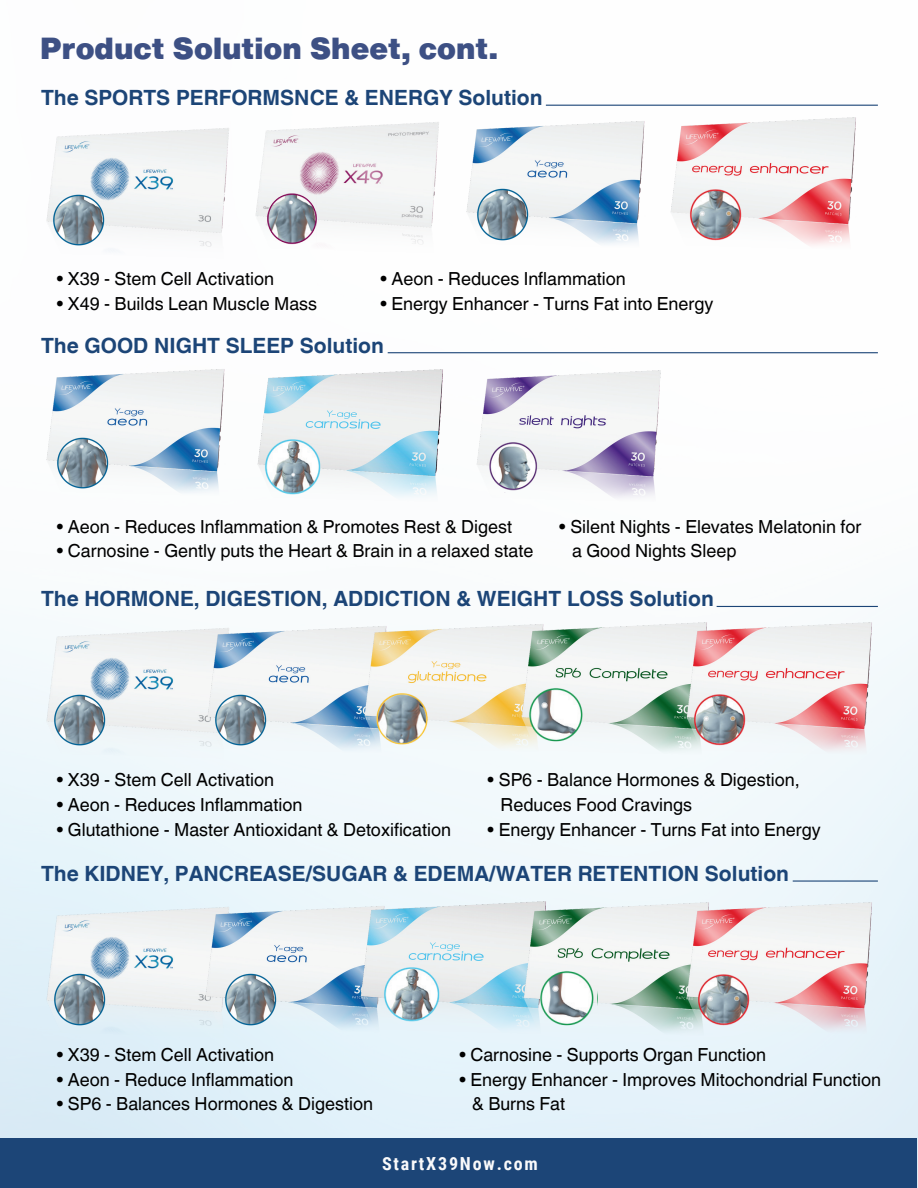
<style>
.page{position:relative;width:918px;height:1188px;background:#fff}
.page>*{position:absolute;margin:0;border:0;box-sizing:border-box;transform-origin:0 0}
.t1{font:30px "Anonymous";color:#3d5084}
.t2{font:700 21px "Helvetica World";color:#1c4577}
.t3{font:18px/24.8px "Helvetica World";color:#000}
.t4{font:700 18px "Roboto Condensed";letter-spacing:.1em;color:#fafafb}
</style>
<div class="page">
<img style="left:0;top:104px;width:918px;height:1084px">
<div style="left:1px;top:1139px;width:916px;height:49px;background:#1c4577"></div>
<img style="left:250px;top:115px;width:200px;height:199px">
<img style="left:266px;top:193px;width:54px;height:52px">
<img style="left:41px;top:122px;width:198px;height:198px">
<img style="left:51px;top:193px;width:57px;height:56px">
<img style="left:461px;top:114px;width:194px;height:161px">
<img style="left:475px;top:187px;width:57px;height:56px">
<img style="left:665px;top:110px;width:202px;height:168px">
<img style="left:688px;top:189px;width:56px;height:53px">
<img style="left:41px;top:363px;width:194px;height:161px">
<img style="left:55px;top:436px;width:57px;height:56px">
<hr style="left:388px;top:352px;width:490px;height:1px;background:#1c4577">
<img style="left:472px;top:364px;width:200px;height:166px">
<img style="left:487px;top:441px;width:53px;height:52px">
<img style="left:252px;top:363px;width:201px;height:168px">
<img style="left:264px;top:439px;width:58px;height:56px">
<img style="left:41px;top:621px;width:198px;height:198px">
<img style="left:52px;top:693px;width:57px;height:56px">
<img style="left:203px;top:619px;width:156px;height:161px">
<img style="left:213px;top:692px;width:57px;height:56px">
<hr style="left:717px;top:606px;width:161px;height:1px;background:#1c4577">
<img style="left:359px;top:618px;width:157px;height:162px">
<img style="left:375px;top:693px;width:56px;height:54px">
<img style="left:516px;top:615px;width:202px;height:169px">
<img style="left:527px;top:686px;width:59px;height:57px">
<img style="left:682px;top:616px;width:201px;height:167px">
<img style="left:692px;top:694px;width:55px;height:53px">
<hr style="left:793px;top:880px;width:85px;height:2px;background:#1c4577">
<img style="left:41px;top:901px;width:198px;height:198px">
<img style="left:52px;top:972px;width:57px;height:56px">
<img style="left:201px;top:899px;width:154px;height:161px">
<img style="left:223px;top:972px;width:57px;height:56px">
<img style="left:355px;top:895px;width:163px;height:167px">
<img style="left:383px;top:967px;width:58px;height:56px">
<img style="left:518px;top:895px;width:202px;height:169px">
<img style="left:539px;top:970px;width:58px;height:57px">
<img style="left:682px;top:895px;width:201px;height:168px">
<img style="left:697px;top:974px;width:55px;height:53px">
<hr style="left:546px;top:105px;width:332px;height:1px;background:#1c4577">
<h1 class="t1" style="left:40px;top:37px;width:460px">Product Solution Sheet, cont.</h1>
<p class="t2" style="left:41px;top:86px;width:503px">The SPORTS PERFORMSNCE &amp; ENERGY Solution</p>
<p class="t3" style="left:56px;top:266px;width:219px">• X39 - Stem Cell Activation</p>
<p class="t3" style="left:56px;top:291px;width:262px">• X49 - Builds Lean Muscle Mass</p>
<p class="t3" style="left:380px;top:266px;width:247px">• Aeon - Reduces Inflammation</p>
<p class="t3" style="left:380px;top:291px;width:335px">• Energy Enhancer - Turns Fat into Energy</p>
<p class="t2" style="left:41px;top:333px;width:344px">The GOOD NIGHT SLEEP Solution</p>
<p class="t3" style="left:572px;top:514px;width:291px;text-indent:-13px">• Silent Nights - Elevates Melatonin for a Good Nights Sleep</p>
<p class="t2" style="left:41px;top:587px;width:674px">The HORMONE, DIGESTION, ADDICTION &amp; WEIGHT LOSS Solution</p>
<p class="t3" style="left:56px;top:514px;width:457px">• Aeon - Reduces Inflammation &amp; Promotes Rest &amp; Digest</p>
<p class="t3" style="left:56px;top:539px;width:478px">• Carnosine - Gently puts the Heart &amp; Brain in a relaxed state</p>
<p class="t3" style="left:501px;top:768px;width:301px;text-indent:-13px">• SP6 - Balance Hormones &amp; Digestion,<br>Reduces Food Cravings</p>
<p class="t3" style="left:487px;top:817px;width:335px">• Energy Enhancer - Turns Fat into Energy</p>
<p class="t2" style="left:41px;top:862px;width:750px">The KIDNEY, PANCREASE/SUGAR &amp; EDEMA/WATER RETENTION Solution</p>
<p class="t3" style="left:56px;top:768px;width:219px">• X39 - Stem Cell Activation</p>
<p class="t3" style="left:56px;top:792px;width:247px">• Aeon - Reduces Inflammation</p>
<p class="t3" style="left:56px;top:817px;width:396px">• Glutathione - Master Antioxidant &amp; Detoxification</p>
<p class="t3" style="left:56px;top:1042px;width:219px">• X39 - Stem Cell Activation</p>
<p class="t3" style="left:56px;top:1067px;width:238px">• Aeon - Reduce Inflammation</p>
<p class="t3" style="left:56px;top:1092px;width:318px">• SP6 - Balances Hormones &amp; Digestion</p>
<p class="t3" style="left:459px;top:1042px;width:309px">• Carnosine - Supports Organ Function</p>
<p class="t3" style="left:472px;top:1067px;width:410px;text-indent:-13px">• Energy Enhancer - Improves Mitochondrial Function &amp; Burns Fat</p>
<p class="t4" style="left:382px;top:1151px;width:157px">StartX39Now.com</p>
</div>
